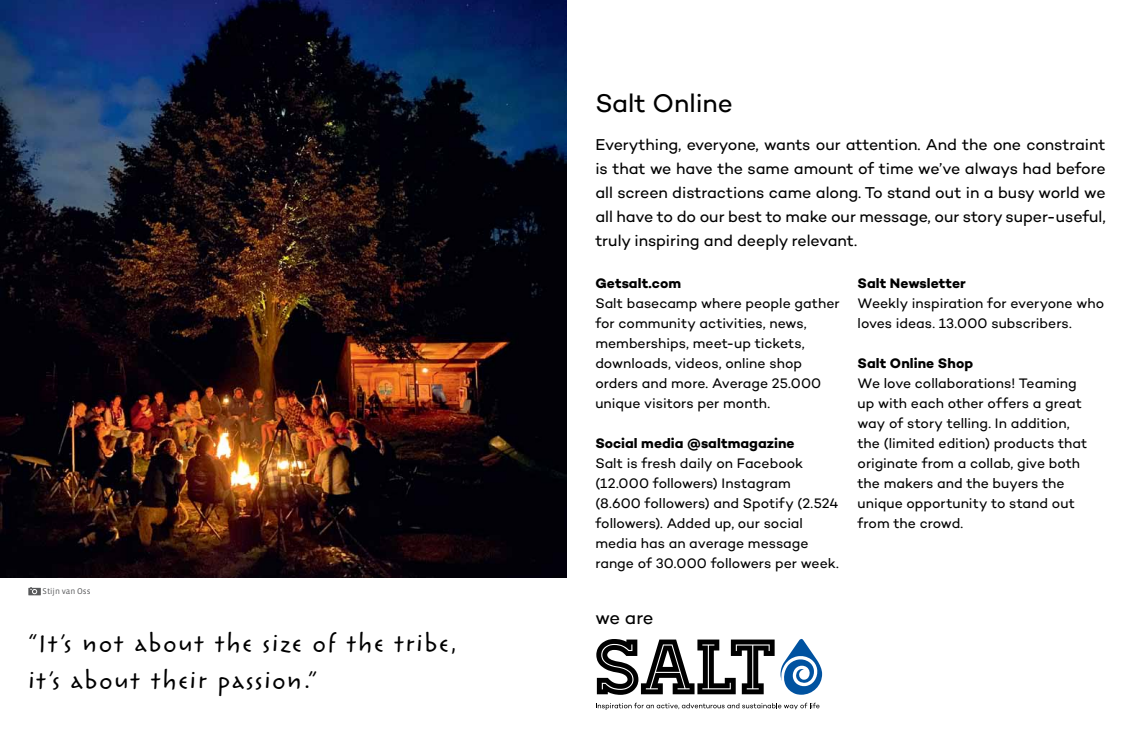
<style>
.page{position:relative;width:1134px;height:752px;background:#fff}
.page>*{position:absolute;margin:0;border:0;box-sizing:border-box;transform-origin:0 0}
.t1{font:31px/37.2px "Reliq MM Os F 410 450";letter-spacing:.07em;color:#000}
.t2{font:26px "Campton";color:#000}
.t3{font:18.5px "Campton";color:#000}
.t4{font:16px/24px "Campton";letter-spacing:-.005em;color:#000;text-align:justify}
.t5{font:14px/20px "Campton";color:#000}
.t6{font:700 14px "Campton";letter-spacing:.005em;color:#000}
.t7{font:8.5px "Vista Sans";color:#58595b}
</style>
<div class="page">
<img style="left:0;top:0;width:567px;height:576px">
<svg style="left:28px;top:587px;width:13px;height:8px"></svg>
<svg style="left:596px;top:638px;width:226px;height:56px"></svg>
<svg style="left:596px;top:702px;width:223px;height:7px"></svg>
<p class="t7" style="left:43px;top:586px;width:49px">Stijn van Oss</p>
<h1 class="t1" style="left:28px;top:624px;width:430px">“It’s not about the size of the tribe, it’s about their passion.”</h1>
<h2 class="t2" style="left:595px;top:86px;width:139px">Salt Online</h2>
<p class="t4" style="left:595px;top:132px;width:512px">Everything, everyone, wants our attention. And the one constraint is that we have the same amount of time we’ve always had before all screen distractions came along. To stand out in a busy world we all have to do our best to make our message, our story super-useful, truly inspiring and deeply relevant.</p>
<p class="t6" style="left:595px;top:274px;width:87px">Getsalt.com</p>
<p class="t5" style="left:595px;top:293px;width:246px">Salt basecamp where people gather for community activities, news, memberships, meet-up tickets, downloads, videos, online shop orders and more. Average 25.000 unique visitors per month.</p>
<p class="t6" style="left:595px;top:434px;width:201px">Social media @saltmagazine</p>
<p class="t5" style="left:595px;top:453px;width:245px">Salt is fresh daily on Facebook (12.000 followers) Instagram (8.600 followers) and Spotify (2.524 followers). Added up, our social media has an average message range of 30.000 followers per week.</p>
<h3 class="t3" style="left:595px;top:605px;width:60px">we are</h3>
<p class="t6" style="left:857px;top:274px;width:110px">Salt Newsletter</p>
<p class="t5" style="left:857px;top:293px;width:248px">Weekly inspiration for everyone who loves ideas. 13.000 subscribers.</p>
<p class="t6" style="left:857px;top:354px;width:117px">Salt Online Shop</p>
<p class="t5" style="left:857px;top:373px;width:231px">We love collaborations! Teaming up with each other offers a great way of story telling. In addition, the (limited edition) products that originate from a collab, give both the makers and the buyers the unique opportunity to stand out from the crowd.</p>
</div>
